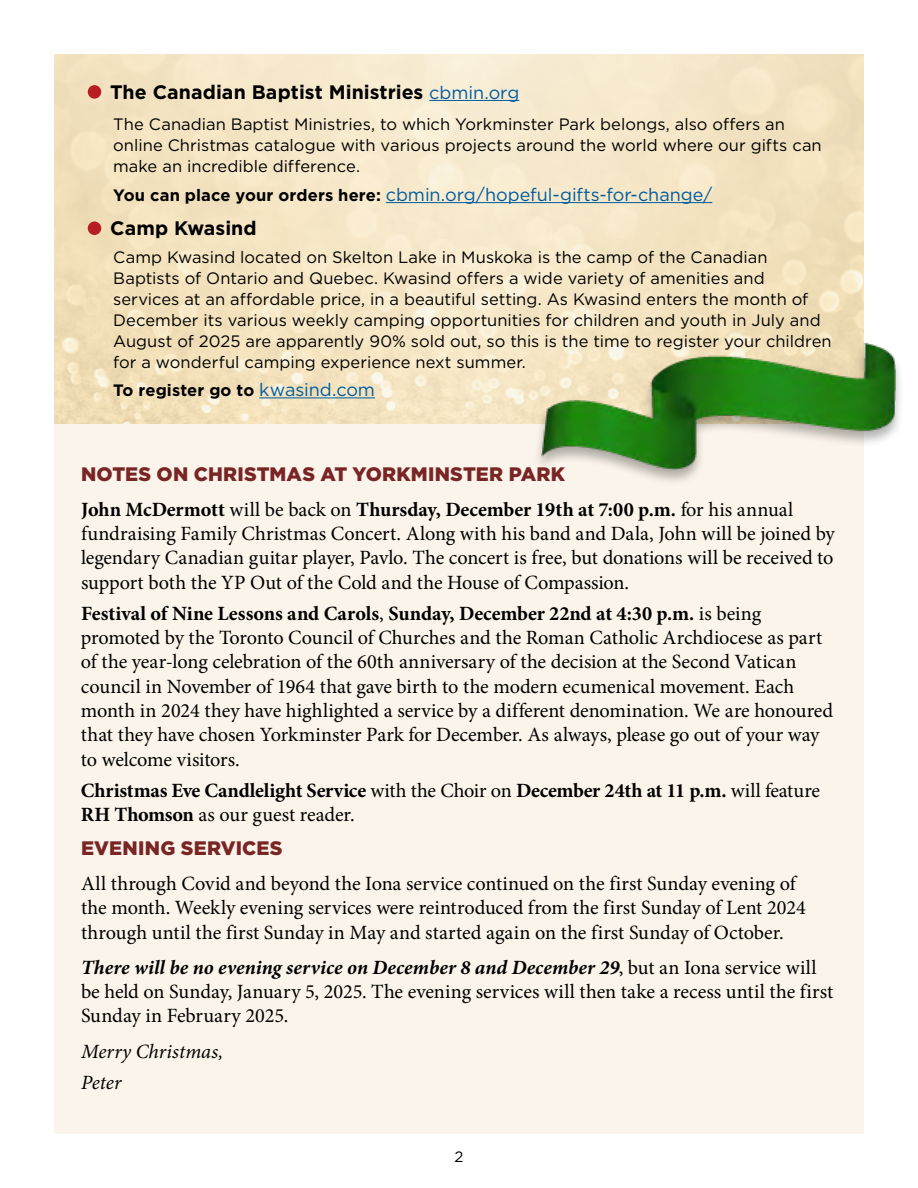
<style>
.page{position:relative;width:918px;height:1188px;background:#fff}
.page>*{position:absolute;margin:0;border:0;box-sizing:border-box;transform-origin:0 0}
.t1{font:20.25px/24.3px "Minion Pro";letter-spacing:-.005em;color:#000}
.t2{font:700 20.25px/24.3px "Minion Pro";letter-spacing:-.01em;color:#000}
.t3{font:italic 20.25px/31px "Minion Pro";color:#000}
.t4{font:900 19.5px "Gotham";letter-spacing:.01em;color:#792525}
.t5{font:700 19.5px "Gotham";letter-spacing:.005em;color:#000}
.t6{font:18px "Gotham";color:#005c9f}
.t7{font:16.5px/21px "Gotham";color:#000}
.t8{font:700 16.5px "Gotham";letter-spacing:.005em;color:#000}
.t9{font:15px "Gotham";color:#000}
.s1{font-weight:400;font-size:18px;color:#005c9f}
.s2{font-weight:700;font-size:16.5px;color:#000}
.s3{font-weight:700}
.s4{font-weight:400}
.s5{font-weight:700;font-style:italic}
</style>
<div class="page">
<img style="left:54px;top:54px;width:810px;height:371px">
<div style="left:54px;top:425px;width:810px;height:709px;background:#faf4ea"></div>
<hr style="left:429px;top:100px;width:90px;height:1px;background:#005c9f">
<hr style="left:386px;top:202px;width:326px;height:1px;background:#005c9f">
<hr style="left:259px;top:397px;width:116px;height:1px;background:#005c9f">
<div style="left:88px;top:85px;width:13px;height:14px;background:#b81d22;border-radius:50%"></div>
<div style="left:88px;top:222px;width:13px;height:13px;background:#b81d22;border-radius:50%"></div>
<div style="left:533px;top:343px;width:372px;height:144px;background:#000;opacity:.3"></div>
<img style="left:541px;top:343px;width:354px;height:126px">
<p class="t5" style="left:110px;top:79px;width:411px">The Canadian Baptist Ministries <span class="s1">cbmin.org</span></p>
<p class="t7" style="left:113px;top:114px;width:710px">The Canadian Baptist Ministries, to which Yorkminster Park belongs, also offers an online Christmas catalogue with various projects around the world where our gifts can make an incredible difference.</p>
<p class="t6" style="left:113px;top:183px;width:601px"><span class="s2">You can place your orders here:</span> cbmin.org/hopeful-gifts-for-change/</p>
<p class="t5" style="left:110px;top:215px;width:148px">Camp Kwasind</p>
<p class="t7" style="left:113px;top:246px;width:720px">Camp Kwasind located on Skelton Lake in Muskoka is the camp of the Canadian Baptists of Ontario and Quebec. Kwasind offers a wide variety of amenities and services at an affordable price, in a beautiful setting. As Kwasind enters the month of December its various weekly camping opportunities for children and youth in July and August of 2025 are apparently 90% sold out, so this is the time to register your children for a wonderful camping experience next summer.</p>
<p class="t8" style="left:113px;top:379px;width:263px">To register go to <span class="s1">kwasind.com</span></p>
<p class="t4" style="left:81px;top:460px;width:485px">NOTES ON CHRISTMAS AT YORKMINSTER PARK</p>
<p class="t1" style="left:81px;top:497px;width:755px"><span class="s3">John McDermott</span> will be back on <span class="s3">Thursday, December 19th at 7:00 p.m.</span> for his annual fundraising Family Christmas Concert. Along with his band and Dala, John will be joined by legendary Canadian guitar player, Pavlo. The concert is free, but donations will be received to support both the YP Out of the Cold and the House of Compassion.</p>
<p class="t1" style="left:81px;top:601px;width:754px"><span class="s3">Festival of Nine Lessons and Carols</span>, <span class="s3">Sunday, December 22nd at 4:30 p.m.</span> is being promoted by the Toronto Council of Churches and the Roman Catholic Archdiocese as part of the year-long celebration of the 60th anniversary of the decision at the Second Vatican council in November of 1964 that gave birth to the modern ecumenical movement. Each month in 2024 they have highlighted a service by a different denomination. We are honoured that they have chosen Yorkminster Park for December. As always, please go out of your way to welcome visitors.</p>
<p class="t2" style="left:81px;top:778px;width:740px">Christmas Eve Candlelight Service <span class="s4">with the Choir on</span> December 24th at 11 p.m. <span class="s4">will feature<br></span>RH Thomson <span class="s4">as our guest reader.</span></p>
<p class="t4" style="left:81px;top:835px;width:203px">EVENING SERVICES</p>
<p class="t1" style="left:81px;top:872px;width:726px">All through Covid and beyond the Iona service continued on the first Sunday evening of the month. Weekly evening services were reintroduced from the first Sunday of Lent 2024 through until the first Sunday in May and started again on the first Sunday of October.</p>
<p class="t1" style="left:81px;top:955px;width:754px"><span class="s5">There will be no evening service on December 8 and December 29</span>, but an Iona service will be held on Sunday, January 5, 2025. The evening services will then take a recess until the first<br>Sunday in February 2025.</p>
<p class="t3" style="left:81px;top:1036px;width:144px">Merry Christmas,<br>Peter</p>
<p class="t9" style="left:455px;top:1147px;width:10px">2</p>
</div>
